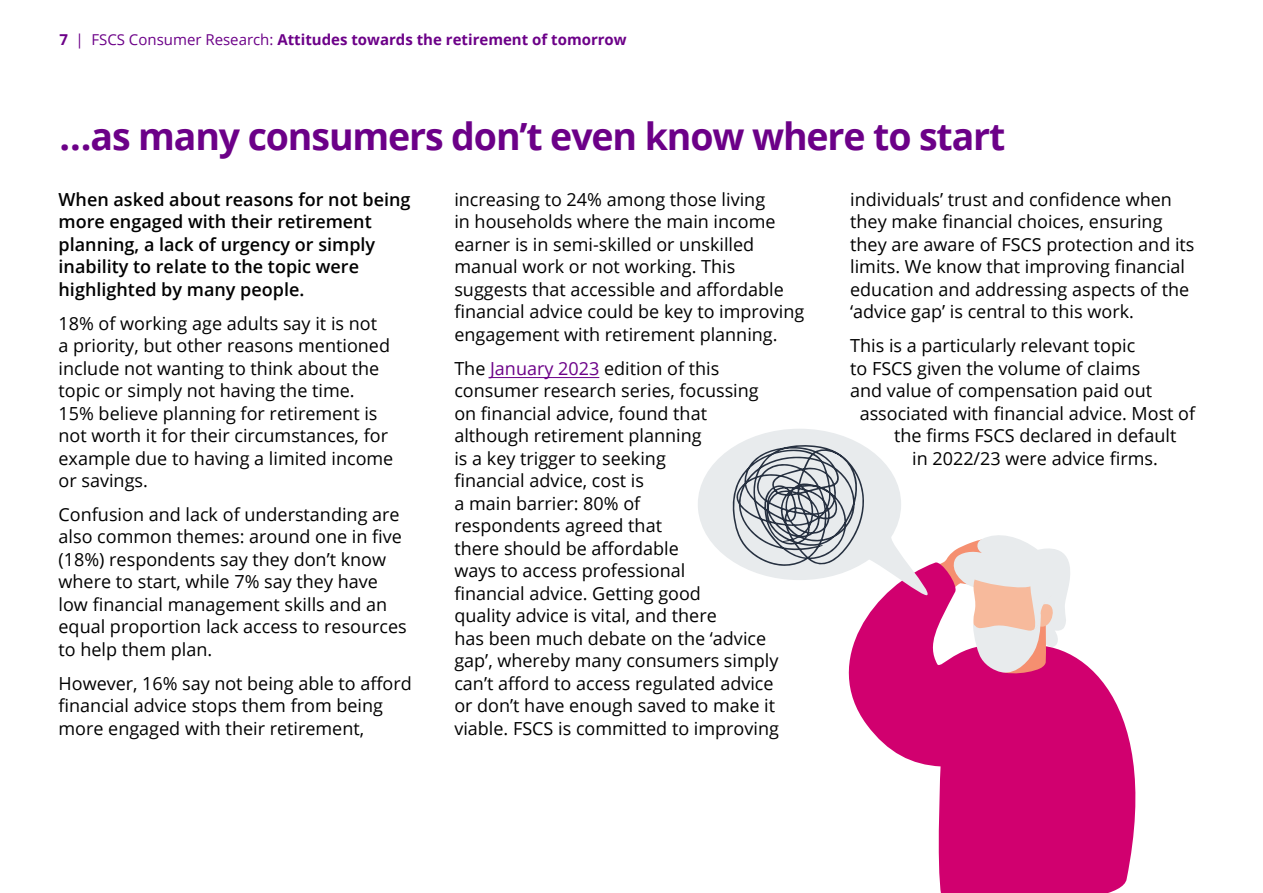
<style>
.page{position:relative;width:1263px;height:893px;background:#fff}
.page>*{position:absolute;margin:0;border:0;box-sizing:border-box;transform-origin:0 0}
.B_head_25_30pt{font:700 37.5px "Open Sans";letter-spacing:-.03em;color:#6c0088}
.Open_Sans_text_12_15{font:18px/22.5px "Open Sans";color:#000}
.Standfirst{font:600 18px/22.5px "Open Sans";color:#000}
.t1{font:700 15px "Open Sans";color:#6c0088}
.s1{font-weight:400}
.s2{color:#6c0088}
</style>
<div class="page">
<hr style="left:490px;top:377px;width:109px;height:1px;background:#6c0088">
<svg style="left:849px;top:655px;width:287px;height:238px;fill:#d1006f"></svg>
<svg style="left:698px;top:429px;width:374px;height:248px"></svg>
<p class="t1" style="left:60px;top:29px;width:569px">7 <span class="s1">| FSCS Consumer Research:</span> Attitudes towards the retirement of tomorrow</p>
<h2 class="B_head_25_30pt" style="left:60px;top:109px;width:947px">…as many consumers don’t even know where to start</h2>
<p class="Standfirst" style="left:59px;top:188px;width:353px">When asked about reasons for not being more engaged with their retirement planning, a lack of urgency or simply inability to relate to the topic were highlighted by many people.</p>
<p class="Open_Sans_text_12_15" style="left:59px;top:311px;width:336px">18% of working age adults say it is not<br>a priority, but other reasons mentioned include not wanting to think about the topic or simply not having the time.<br>15% believe planning for retirement is not worth it for their circumstances, for example due to having a limited income or savings.</p>
<p class="Open_Sans_text_12_15" style="left:59px;top:503px;width:350px">Confusion and lack of understanding are also common themes: around one in five (18%) respondents say they don’t know where to start, while 7% say they have low financial management skills and an equal proportion lack access to resources to help them plan.</p>
<p class="Open_Sans_text_12_15" style="left:59px;top:671px;width:355px">However, 16% say not being able to afford financial advice stops them from being more engaged with their retirement,</p>
<p class="Open_Sans_text_12_15" style="left:850px;top:188px;width:346px">individuals’ trust and confidence when they make financial choices, ensuring they are aware of FSCS protection and its limits. We know that improving financial education and addressing aspects of the ‘advice gap’ is central to this work.</p>
<p class="Open_Sans_text_12_15" style="left:850px;top:334px;width:287px">This is a particularly relevant topic</p>
<p class="Open_Sans_text_12_15" style="left:850px;top:356px;width:292px">to FSCS given the volume of claims</p>
<p class="Open_Sans_text_12_15" style="left:850px;top:379px;width:303px">and value of compensation paid out</p>
<p class="Open_Sans_text_12_15" style="left:860px;top:401px;width:337px">associated with financial advice. Most of</p>
<p class="Open_Sans_text_12_15" style="left:894px;top:424px;width:284px">the firms FSCS declared in default</p>
<p class="Open_Sans_text_12_15" style="left:912px;top:446px;width:247px">in 2022/23 were advice firms.</p>
<p class="Open_Sans_text_12_15" style="left:454px;top:188px;width:351px">increasing to 24% among those living<br>in households where the main income earner is in semi-skilled or unskilled manual work or not working. This suggests that accessible and affordable financial advice could be key to improving engagement with retirement planning.</p>
<p class="Open_Sans_text_12_15" style="left:454px;top:356px;width:326px">The <span class="s2">January 2023</span> edition of this consumer research series, focussing on financial advice, found that although retirement planning<br>is a key trigger to seeking<br>financial advice, cost is<br>a main barrier: 80% of<br>respondents agreed that<br>there should be affordable<br>ways to access professional<br>financial advice. Getting good<br>quality advice is vital, and there<br>has been much debate on the ‘advice gap’, whereby many consumers simply can’t afford to access regulated advice or don’t have enough saved to make it viable. FSCS is committed to improving</p>
</div>
